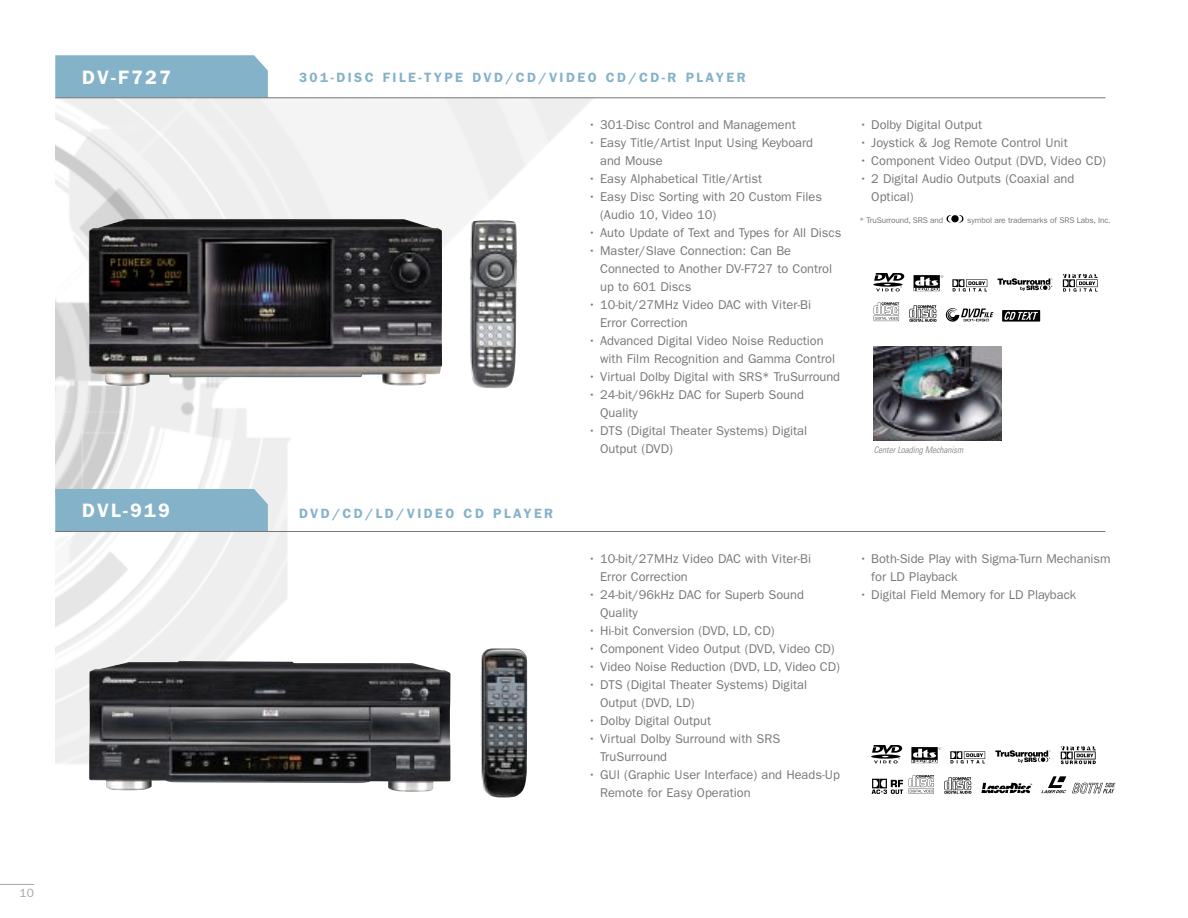
<style>
.page{position:relative;width:1188px;height:918px;background:#fff}
.page>*{position:absolute;margin:0;border:0;box-sizing:border-box;transform-origin:0 0}
.t1{font:600 19.5px "Franklin Gothic";letter-spacing:.12em;color:#fff}
.t2{font:600 13.5px "Franklin Gothic";letter-spacing:.18em;color:#84b2c8}
.t3{font:12.75px/18px "Franklin Gothic";color:#777}
.t4{font:12px "Franklin Gothic";color:#a5a5a5}
.t5{font:italic 300 condensed 9px "Univers";color:#777}
.t6{font:8.25px "Franklin Gothic";letter-spacing:-.02em;color:#777}
.s1{font-size:7.8px}
</style>
<div class="page">
<img style="left:55px;top:98px;width:810px;height:666px">
<div style="left:55px;top:55px;width:213px;height:42px;background:#84b2c8"></div>
<div style="left:55px;top:489px;width:213px;height:42px;background:#84b2c8"></div>
<img style="left:89px;top:219px;width:428px;height:170px">
<img style="left:89px;top:648px;width:438px;height:150px">
<svg style="left:947px;top:215px;width:16px;height:8px"></svg>
<svg style="left:1002px;top:310px;width:38px;height:12px"></svg>
<svg style="left:945px;top:308px;width:49px;height:14px"></svg>
<svg style="left:909px;top:305px;width:28px;height:17px"></svg>
<div style="left:873px;top:299px;width:28px;height:24px;background:linear-gradient(to right,#f3f3f3,#f6f6f6)"></div>
<svg style="left:874px;top:302px;width:25px;height:19px"></svg>
<svg style="left:1063px;top:274px;width:35px;height:18px"></svg>
<svg style="left:998px;top:278px;width:55px;height:13px"></svg>
<svg style="left:952px;top:279px;width:35px;height:13px"></svg>
<svg style="left:913px;top:275px;width:31px;height:17px"></svg>
<svg style="left:914px;top:275px;width:29px;height:16px"></svg>
<svg style="left:873px;top:273px;width:32px;height:18px"></svg>
<svg style="left:1072px;top:783px;width:44px;height:11px"></svg>
<svg style="left:1041px;top:776px;width:26px;height:18px"></svg>
<svg style="left:1041px;top:776px;width:25px;height:17px"></svg>
<svg style="left:981px;top:782px;width:51px;height:11px"></svg>
<svg style="left:944px;top:777px;width:27px;height:17px"></svg>
<svg style="left:909px;top:775px;width:25px;height:19px"></svg>
<svg style="left:872px;top:779px;width:31px;height:15px"></svg>
<svg style="left:1061px;top:746px;width:35px;height:18px"></svg>
<svg style="left:995px;top:750px;width:55px;height:13px"></svg>
<svg style="left:950px;top:751px;width:35px;height:13px"></svg>
<svg style="left:911px;top:748px;width:31px;height:16px"></svg>
<svg style="left:911px;top:747px;width:30px;height:16px"></svg>
<svg style="left:871px;top:745px;width:32px;height:18px"></svg>
<img style="left:874px;top:346px;width:127px;height:94px">
<hr style="left:0;top:884px;width:34px;height:1px;background:#a5a5a5">
<hr style="left:55px;top:97px;width:1051px;height:1px;background:#777">
<hr style="left:55px;top:531px;width:1051px;height:1px;background:#777">
<h1 class="t1" style="left:82px;top:70px;width:90px">DV-F727</h1>
<h1 class="t1" style="left:82px;top:504px;width:89px">DVL-919</h1>
<p class="t4" style="left:20px;top:889px;width:16px">10</p>
<p class="t2" style="left:299px;top:73px;width:448px">301-DISC FILE-TYPE DVD/CD/VIDEO CD/CD-R PLAYER</p>
<p class="t3" style="left:588px;top:117px;width:209px">• 301-Disc Control and Management</p>
<p class="t3" style="left:600px;top:135px;width:214px;text-indent:-12px">• Easy Title/Artist Input Using Keyboard and Mouse</p>
<p class="t3" style="left:588px;top:171px;width:175px">• Easy Alphabetical Title/Artist</p>
<p class="t3" style="left:600px;top:189px;width:223px;text-indent:-12px">• Easy Disc Sorting with 20 Custom Files (Audio 10, Video 10)</p>
<p class="t3" style="left:588px;top:225px;width:255px">• Auto Update of Text and Types for All Discs</p>
<p class="t3" style="left:600px;top:243px;width:234px;text-indent:-12px">• Master/Slave Connection: Can Be<br>Connected to Another DV-F727 to Control up to 601 Discs</p>
<p class="t3" style="left:600px;top:297px;width:212px;text-indent:-12px">• 10-bit/27MHz Video DAC with Viter-Bi<br>Error Correction</p>
<p class="t3" style="left:600px;top:333px;width:236px;text-indent:-12px">• Advanced Digital Video Noise Reduction with Film Recognition and Gamma Control</p>
<p class="t3" style="left:588px;top:369px;width:253px">• Virtual Dolby Digital with SRS* TruSurround</p>
<p class="t3" style="left:600px;top:387px;width:205px;text-indent:-12px">• 24-bit/96kHz DAC for Superb Sound<br>Quality</p>
<p class="t3" style="left:600px;top:423px;width:209px;text-indent:-12px">• DTS (Digital Theater Systems) Digital<br>Output (DVD)</p>
<p class="t3" style="left:859px;top:117px;width:124px">• Dolby Digital Output</p>
<p class="t3" style="left:859px;top:135px;width:210px">• Joystick &amp; Jog Remote Control Unit</p>
<p class="t3" style="left:859px;top:153px;width:248px">• Component Video Output (DVD, Video CD)</p>
<p class="t3" style="left:871px;top:171px;width:205px;text-indent:-12px">• 2 Digital Audio Outputs (Coaxial and<br>Optical)</p>
<p class="t6" style="left:859px;top:217px;width:85px"><span class="s1">*</span> TruSurround, SRS and</p>
<p class="t6" style="left:967px;top:217px;width:145px">symbol are trademarks of SRS Labs, Inc.</p>
<p class="t5" style="left:874px;top:446px;width:91px">Center Loading Mechanism</p>
<p class="t2" style="left:299px;top:509px;width:256px">DVD/CD/LD/VIDEO CD PLAYER</p>
<p class="t3" style="left:600px;top:551px;width:212px;text-indent:-12px">• 10-bit/27MHz Video DAC with Viter-Bi<br>Error Correction</p>
<p class="t3" style="left:600px;top:587px;width:205px;text-indent:-12px">• 24-bit/96kHz DAC for Superb Sound<br>Quality</p>
<p class="t3" style="left:588px;top:623px;width:188px">• Hi-bit Conversion (DVD, LD, CD)</p>
<p class="t3" style="left:588px;top:641px;width:248px">• Component Video Output (DVD, Video CD)</p>
<p class="t3" style="left:588px;top:659px;width:253px">• Video Noise Reduction (DVD, LD, Video CD)</p>
<p class="t3" style="left:600px;top:677px;width:208px;text-indent:-12px">• DTS (Digital Theater Systems) Digital<br>Output (DVD, LD)</p>
<p class="t3" style="left:588px;top:713px;width:124px">• Dolby Digital Output</p>
<p class="t3" style="left:600px;top:731px;width:182px;text-indent:-12px">• Virtual Dolby Surround with SRS<br>TruSurround</p>
<p class="t3" style="left:600px;top:767px;width:241px;text-indent:-12px">• GUI (Graphic User Interface) and Heads-Up<br>Remote for Easy Operation</p>
<p class="t3" style="left:871px;top:551px;width:241px;text-indent:-12px">• Both-Side Play with Sigma-Turn Mechanism for LD Playback</p>
<p class="t3" style="left:859px;top:587px;width:218px">• Digital Field Memory for LD Playback</p>
</div>
